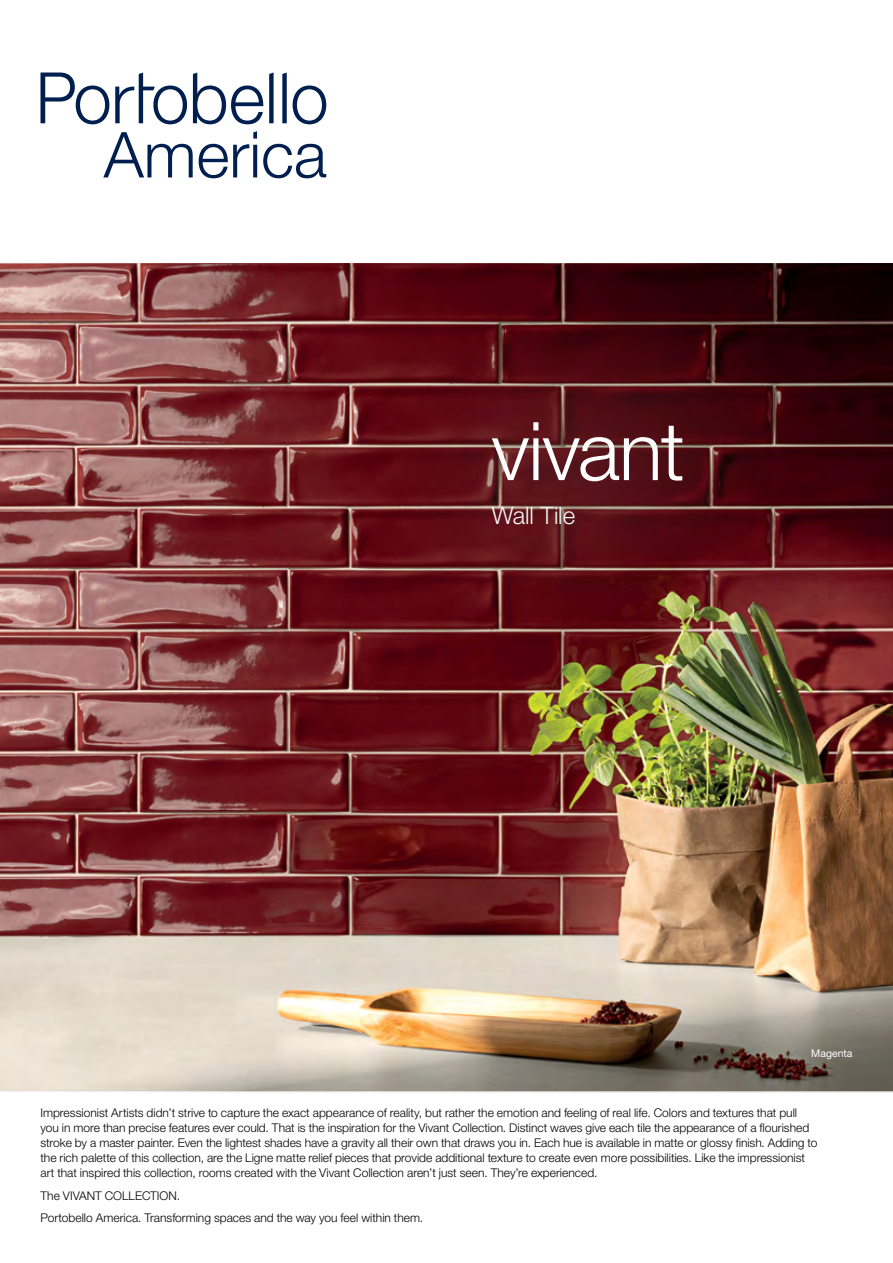
<style>
.page{position:relative;width:893px;height:1263px;background:#fff}
.page>*{position:absolute;margin:0;border:0;box-sizing:border-box;transform-origin:0 0}
.t1{font:300 81px "Helvetica Neue LT Std";letter-spacing:-.01em;color:#fff}
.t2{font:300 24px "Helvetica Neue LT Std";letter-spacing:-.005em;color:#fff}
.t3{font:300 12px/15px "Helvetica Neue LT Std";color:#000}
.t4{font:10.5px "Helvetica Neue LT Std";color:#fff}
</style>
<div class="page">
<img style="left:0;top:263px;width:893px;height:830px">
<svg style="left:40px;top:73px;width:286px;height:51px"></svg>
<svg style="left:103px;top:131px;width:223px;height:47px"></svg>
<div style="left:352px;top:361px;width:362px;height:309px;background:#7a7767;opacity:.3"></div>
<div style="left:352px;top:282px;width:473px;height:345px;background:#7a7767;opacity:.3"></div>
<h1 class="t1" style="left:492px;top:402px;width:195px">vivant</h1>
<h2 class="t2" style="left:492px;top:501px;width:85px">Wall Tile</h2>
<p class="t4" style="left:811px;top:1046px;width:43px">Magenta</p>
<p class="t3" style="left:40px;top:1105px;width:778px">Impressionist Artists didn’t strive to capture the exact appearance of reality, but rather the emotion and feeling of real life. Colors and textures that pull you in more than precise features ever could. That is the inspiration for the Vivant Collection. Distinct waves give each tile the appearance of a flourished stroke by a master painter. Even the lightest shades have a gravity all their own that draws you in. Each hue is available in matte or glossy finish. Adding to the rich palette of this collection, are the Ligne matte relief pieces that provide additional texture to create even more possibilities. Like the impressionist art that inspired this collection, rooms created with the Vivant Collection aren’t just seen. They’re experienced.</p>
<p class="t3" style="left:40px;top:1184px;width:384px;line-height:22.5px">The VIVANT COLLECTION.<br>Portobello America. Transforming spaces and the way you feel within them.</p>
</div>
